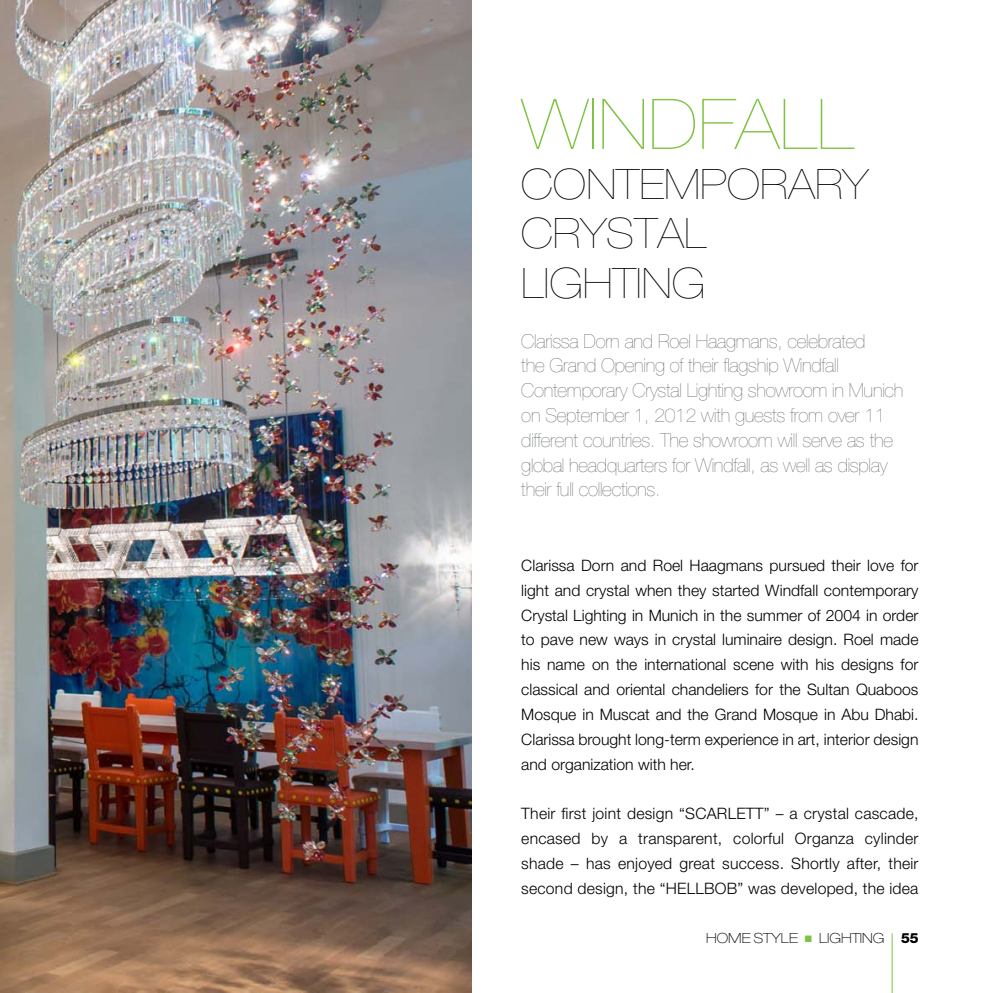
<style>
.page{position:relative;width:993px;height:993px;background:#fff}
.page>*{position:absolute;margin:0;border:0;box-sizing:border-box;transform-origin:0 0}
.t1{font:200 70px "Helvetica Neue LT Pro";color:#80c342;scale:1.1 1}
.t2{font:200 42px/49.5px "Helvetica Neue LT Pro";color:#000;scale:1.1 1}
.t3{font:200 19.25px/24.8px "Helvetica Neue LT Pro";letter-spacing:-.015em;color:#52575b}
.t4{font:300 15.75px/24.8px "Helvetica Neue LT Pro";letter-spacing:.005em;color:#000;text-align:justify}
.t5{font:100 expanded 14px "Helvetica Neue LT Pro";color:#000}
.s1{font-family:"Century Gothic";font-weight:400;font-stretch:normal;color:#80c342}
.s2{font-weight:800;font-stretch:normal}
</style>
<div class="page">
<img style="left:0;top:0;width:471px;height:992px">
<hr style="left:891px;top:933px;width:1px;height:59px;background:#80c342">
<h1 class="t1" style="left:521px;top:84px;width:303px">WINDFALL</h1>
<h2 class="t2" style="left:521px;top:159px;width:317px">CONTEMPORARY<br>CRYSTAL<br>LIgHTINg</h2>
<p class="t3" style="left:521px;top:328px;width:383px">Clarissa Dorn and Roel Haagmans, celebrated<br>the grand Opening of their flagship Windfall Contemporary Crystal Lighting showroom in Munich on September 1, 2012 with guests from over 11 different countries. The showroom will serve as the global headquarters for Windfall, as well as display their full collections.</p>
<p class="t4" style="left:521px;top:552px;width:398px">Clarissa Dorn and Roel Haagmans pursued their love for light and crystal when they started Windfall contemporary Crystal Lighting in Munich in the summer of 2004 in order to pave new ways in crystal luminaire design. Roel made his name on the international scene with his designs for classical and oriental chandeliers for the Sultan Quaboos Mosque in Muscat and the Grand Mosque in Abu Dhabi.<br>Clarissa brought long-term experience in art, interior design and organization with her.</p>
<p class="t4" style="left:521px;top:800px;width:398px">Their first joint design “SCARLETT” – a crystal cascade, encased by a transparent, colorful Organza cylinder shade – has enjoyed great success. Shortly after, their second design, the “HELLBOB” was developed, the idea</p>
<p class="t5" style="left:706px;top:929px;width:214px">HOME STYLE <span class="s1">■</span> LIGHTING <span class="s2">55</span></p>
</div>
